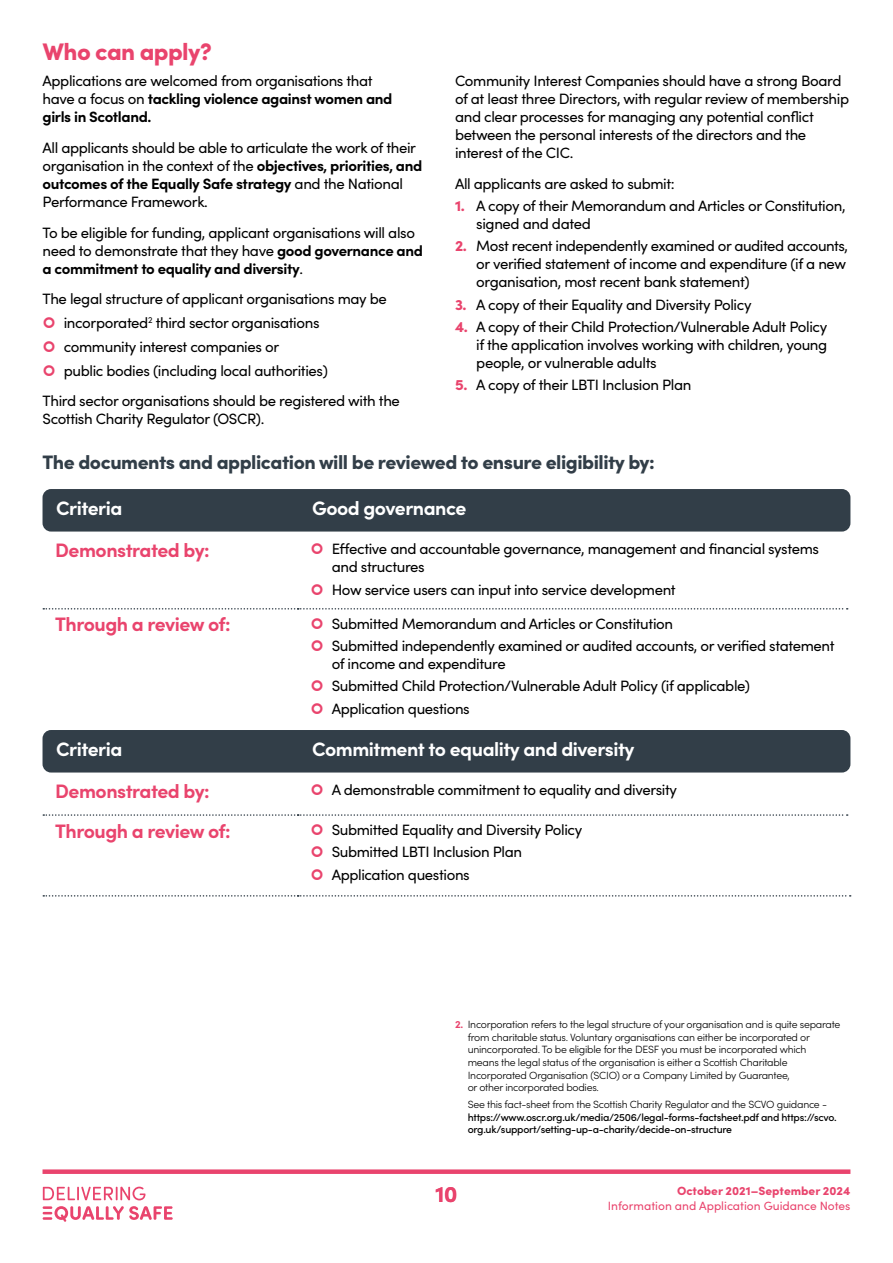
<style>
.page{position:relative;width:893px;height:1263px;background:#fff}
.page>*{position:absolute;margin:0;border:0;box-sizing:border-box;transform-origin:0 0}
.t1{font:900 24px "Sofia Pro";letter-spacing:-.025em;color:#e9446d}
.t2{font:700 22.5px "Sofia Pro";color:#e9446d}
.t3{font:700 19.5px "Sofia Pro";letter-spacing:-.025em;color:#e9446d}
.t4{font:700 19.5px "Sofia Pro";letter-spacing:-.025em;color:#fff}
.t5{font:900 19.5px "Sofia Pro";letter-spacing:-.025em;color:#323e48}
.t6{font:15px/18px "Sofia Pro";letter-spacing:-.025em;color:#000}
.t7{font:12px "Sofia Pro";color:#e9446d}
.t8{font:900 12px "Sofia Pro";color:#e9446d}
.t9{font:300 10.5px/12.6px "Sofia Pro";letter-spacing:-.025em;color:#000}
.t10{font:500 10.5px/12.6px "Sofia Pro";letter-spacing:-.025em;color:#000}
.s1{font-weight:700}
.s2{font-weight:900;color:#e9446d}
.s3{font-weight:700;color:#e9446d}
</style>
<div class="page">
<div style="left:43px;top:1169px;width:807px;height:5px;background:#e9446d"></div>
<svg style="left:43px;top:608px;width:805px;height:1px"></svg>
<div style="left:43px;top:489px;width:807px;height:42px;background:#323e48;border-radius:9px"></div>
<div style="left:43px;top:730px;width:807px;height:42px;background:#323e48;border-radius:9px"></div>
<svg style="left:43px;top:1187px;width:102px;height:13px"></svg>
<svg style="left:43px;top:1206px;width:130px;height:16px"></svg>
<svg style="left:43px;top:814px;width:808px;height:82px"></svg>
<h1 class="t1" style="left:43px;top:32px;width:171px">Who can apply?</h1>
<p class="t6" style="left:43px;top:71px;width:351px">Applications are welcomed from organisations that have a focus on <span class="s1">tackling violence against women and girls in Scotland.</span></p>
<p class="t6" style="left:43px;top:138px;width:381px">All applicants should be able to articulate the work of their organisation in the context of the <span class="s1">objectives, priorities, and outcomes of the Equally Safe strategy</span> and the National Performance Framework.</p>
<p class="t6" style="left:43px;top:223px;width:382px">To be eligible for funding, applicant organisations will also need to demonstrate that they have <span class="s1">good governance and a commitment to equality and diversity</span>.</p>
<p class="t6" style="left:64px;top:286px;width:325px;line-height:23.7px;text-indent:-21px">The legal structure of applicant organisations may be incorporated<sup>2</sup> third sector organisations community interest companies or<br>public bodies (including local authorities)</p>
<p class="t6" style="left:43px;top:391px;width:359px">Third sector organisations should be registered with the<br>Scottish Charity Regulator (OSCR).</p>
<p class="t6" style="left:455px;top:71px;width:396px">Community Interest Companies should have a strong Board of at least three Directors, with regular review of membership and clear processes for managing any potential conflict between the personal interests of the directors and the interest of the CIC.</p>
<p class="t6" style="left:455px;top:174px;width:221px">All applicants are asked to submit:</p>
<p class="t6" style="left:476px;top:196px;width:371px;text-indent:-21px"><span class="s2">1.</span> A copy of their Memorandum and Articles or Constitution, signed and dated</p>
<p class="t6" style="left:476px;top:236px;width:373px;text-indent:-21px"><span class="s2">2.</span> Most recent independently examined or audited accounts, or verified statement of income and expenditure (if a new organisation, most recent bank statement)</p>
<p class="t6" style="left:455px;top:295px;width:298px"><span class="s2">3.</span> A copy of their Equality and Diversity Policy</p>
<p class="t6" style="left:476px;top:317px;width:353px;text-align:justify;text-indent:-21px"><span class="s2">4.</span> A copy of their Child Protection/Vulnerable Adult Policy if the application involves working with children, young people, or vulnerable adults</p>
<p class="t6" style="left:455px;top:375px;width:238px"><span class="s2">5.</span> A copy of their LBTI Inclusion Plan</p>
<h3 class="t5" style="left:43px;top:447px;width:614px">The documents and application will be reviewed to ensure eligibility by:</h3>
<h3 class="t4" style="left:56px;top:493px;width:68px">Criteria</h3>
<h3 class="t4" style="left:312px;top:493px;width:156px">Good governance</h3>
<h3 class="t3" style="left:55px;top:535px;width:156px">Demonstrated by:</h3>
<p class="t6" style="left:332px;top:539px;width:489px">Effective and accountable governance, management and financial systems and structures</p>
<p class="t6" style="left:332px;top:580px;width:345px">How service users can input into service development</p>
<h3 class="t3" style="left:55px;top:609px;width:177px">Through a review of:</h3>
<p class="t6" style="left:332px;top:612px;width:504px;line-height:22.2px">Submitted Memorandum and Articles or Constitution<br>Submitted independently examined or audited accounts, or verified statement</p>
<p class="t6" style="left:332px;top:652px;width:420px;line-height:22.2px">of income and expenditure<br>Submitted Child Protection/Vulnerable Adult Policy (if applicable)<br>Application questions</p>
<h3 class="t4" style="left:56px;top:734px;width:68px">Criteria</h3>
<h3 class="t4" style="left:312px;top:734px;width:324px">Commitment to equality and diversity</h3>
<h3 class="t3" style="left:55px;top:776px;width:156px">Demonstrated by:</h3>
<p class="t6" style="left:332px;top:780px;width:347px">A demonstrable commitment to equality and diversity</p>
<h3 class="t3" style="left:55px;top:816px;width:177px">Through a review of:</h3>
<p class="t6" style="left:332px;top:818px;width:252px;line-height:22.2px">Submitted Equality and Diversity Policy<br>Submitted LBTI Inclusion Plan<br>Application questions</p>
<p class="t9" style="left:468px;top:1018px;width:374px;text-indent:-13px"><span class="s3">2.</span> Incorporation refers to the legal structure of your organisation and is quite separate from charitable status. Voluntary organisations can either be incorporated or unincorporated. To be eligible for the DESF you must be incorporated which<br>means the legal status of the organisation is either a Scottish Charitable Incorporated Organisation (SCIO) or a Company Limited by Guarantee,<br>or other incorporated bodies.</p>
<p class="t9" style="left:468px;top:1097px;width:361px">See this fact-sheet from the Scottish Charity Regulator and the SCVO guidance -</p>
<p class="t10" style="left:468px;top:1110px;width:370px">https://www.oscr.org.uk/media/2506/legal-forms-factsheet.pdf and https://scvo. org.uk/support/setting-up-a-charity/decide-on-structure</p>
<h2 class="t2" style="left:435px;top:1177px;width:24px">10</h2>
<p class="t8" style="left:677px;top:1181px;width:175px">October 2021–September 2024</p>
<p class="t7" style="left:608px;top:1197px;width:244px">Information and Application Guidance Notes</p>
</div>
